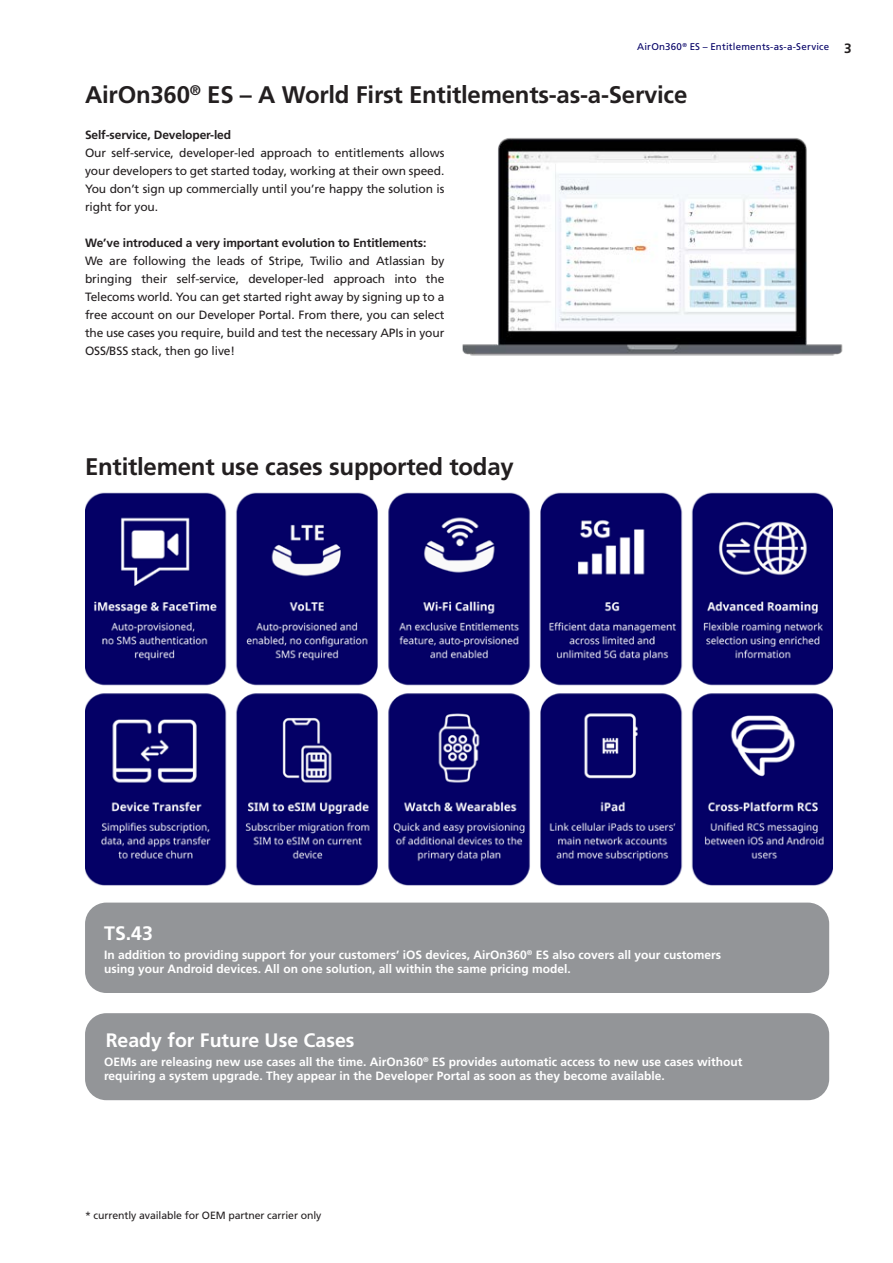
<style>
.page{position:relative;width:893px;height:1263px;background:#fff}
.page>*{position:absolute;margin:0;border:0;box-sizing:border-box;transform-origin:0 0}
.t1{font:700 24px "Frutiger LT Pro";letter-spacing:-.01em;color:#231f20}
.t2{font:700 19.5px "Frutiger LT Pro";color:#fff}
.t3{font:12px/18px "Frutiger LT Pro";letter-spacing:-.01em;color:#231f20;text-align:justify}
.t4{font:700 12px/14.4px "Frutiger LT Pro";color:#fff}
.t5{font:700 12px "Frutiger LT Pro";letter-spacing:-.01em;color:#231f20}
.t6{font:10.5px "Frutiger LT Pro";letter-spacing:-.01em;color:#231f20}
.t7{font:9.75px "Frutiger LT Pro";letter-spacing:.02em;color:#040066}
.s1{font-weight:700;font-size:13.5px;color:#231f20}
</style>
<div class="page">
<div style="left:85px;top:902px;width:744px;height:91px;background:#939598;border-radius:21px"></div>
<div style="left:85px;top:1013px;width:744px;height:87px;background:#939598;border-radius:21px"></div>
<img style="left:85px;top:492px;width:748px;height:393px">
<img style="left:462px;top:138px;width:381px;height:218px">
<p class="t7" style="left:637px;top:41px;width:216px">AirOn360<sup>®</sup> ES – Entitlements-as-a-Service <span class="s1">3</span></p>
<h1 class="t1" style="left:85px;top:80px;width:604px">AirOn360<sup>®</sup> ES – A World First Entitlements-as-a-Service</h1>
<p class="t5" style="left:85px;top:128px;width:148px">Self-service, Developer-led</p>
<p class="t3" style="left:85px;top:144px;width:361px">Our self-service, developer-led approach to entitlements allows your developers to get started today, working at their own speed.<br>You don’t sign up commercially until you’re happy the solution is right for you.</p>
<p class="t5" style="left:85px;top:236px;width:343px">We’ve introduced a very important evolution to Entitlements:</p>
<p class="t3" style="left:85px;top:252px;width:361px">We are following the leads of Stripe, Twilio and Atlassian by bringing their self-service, developer-led approach into the Telecoms world. You can get started right away by signing up to a free account on our Developer Portal. From there, you can select the use cases you require, build and test the necessary APIs in your OSS/BSS stack, then go live!</p>
<h1 class="t1" style="left:85px;top:452px;width:430px">Entitlement use cases supported today</h1>
<h2 class="t2" style="left:104px;top:922px;width:50px">TS.43</h2>
<p class="t4" style="left:104px;top:947px;width:618px">In addition to providing support for your customers’ iOS devices, AirOn360<sup>®</sup> ES also covers all your customers using your Android devices. All on one solution, all within the same pricing model.</p>
<h2 class="t2" style="left:106px;top:1028px;width:250px">Ready for Future Use Cases</h2>
<p class="t4" style="left:104px;top:1054px;width:640px">OEMs are releasing new use cases all the time. AirOn360<sup>®</sup> ES provides automatic access to new use cases without requiring a system upgrade. They appear in the Developer Portal as soon as they become available.</p>
<p class="t6" style="left:85px;top:1209px;width:238px">* currently available for OEM partner carrier only</p>
</div>
